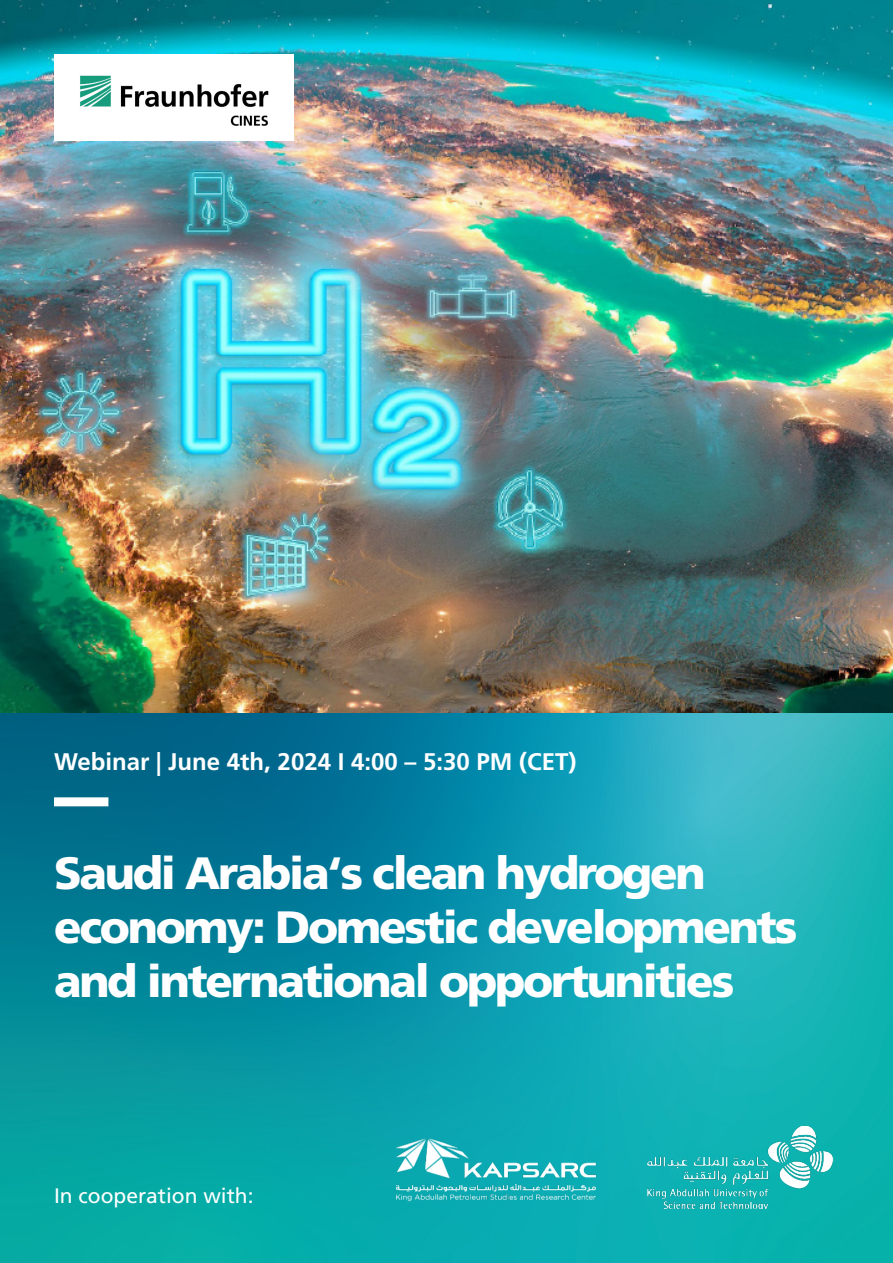
<style>
.page{position:relative;width:893px;height:1263px;background:#fff}
.page>*{position:absolute;margin:0;border:0;box-sizing:border-box;transform-origin:0 0}
.t1{font:900 45.3px/54.3px "Frutiger LT Com";letter-spacing:-.05em;color:#fff}
.t2{font:700 24px "Frutiger LT Com";color:#fff}
.t3{font:21px "Frutiger LT Com";color:#fff}
</style>
<div class="page">
<img style="left:0;top:712px;width:893px;height:551px">
<img style="left:0;top:0;width:893px;height:712px">
<img style="left:381px;top:1130px;width:232px;height:79px">
<img style="left:636px;top:1126px;width:203px;height:83px">
<img style="left:54px;top:54px;width:240px;height:87px">
<div style="left:54px;top:797px;width:54px;height:9px;background:#fff"></div>
<p class="t2" style="left:54px;top:747px;width:524px">Webinar | June 4th, 2024 I 4:00 – 5:30 PM (CET)</p>
<p class="t1" style="left:54px;top:846px;width:745px">Saudi Arabia‘s clean hydrogen economy: Domestic developments and international opportunities</p>
<p class="t3" style="left:54px;top:1184px;width:201px">In cooperation with:</p>
</div>
